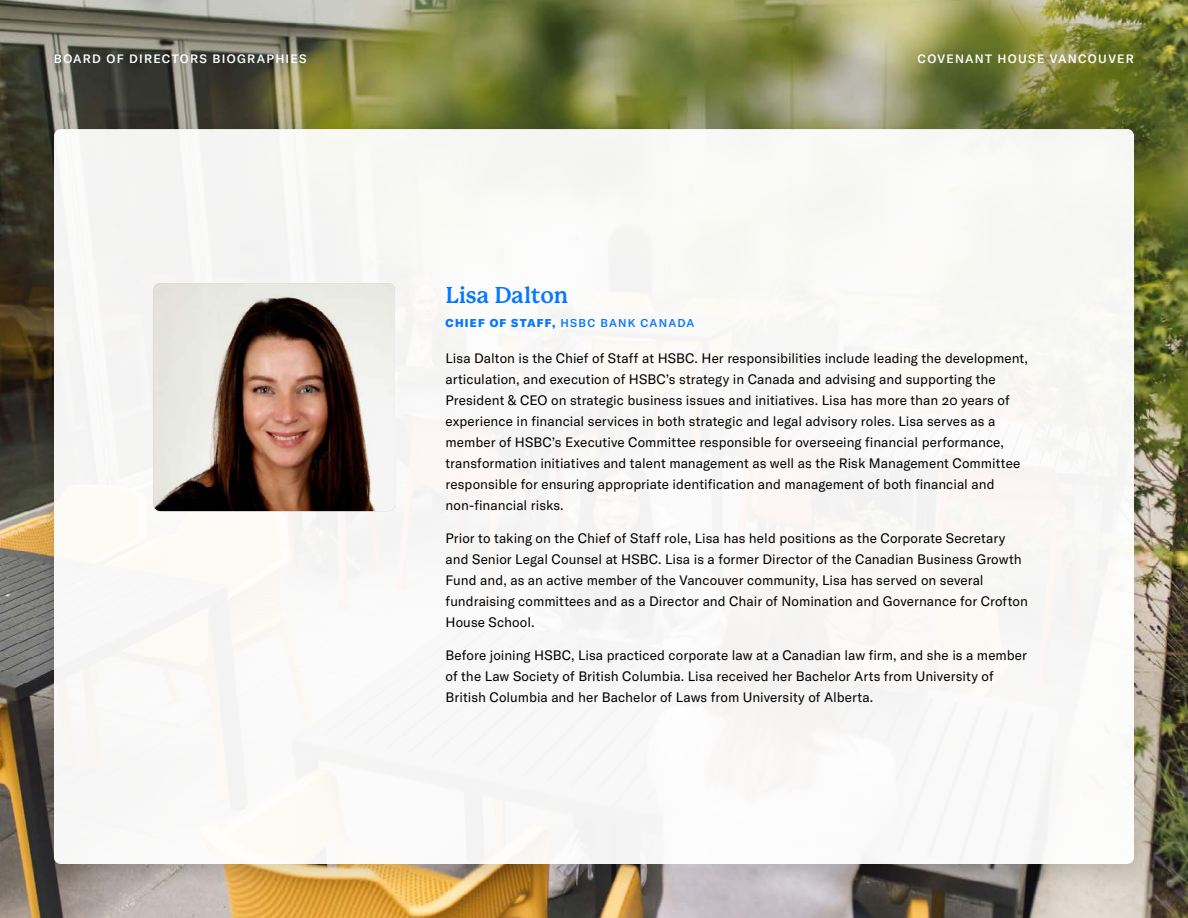
<style>
.page{position:relative;width:1188px;height:918px;background:#fff}
.page>*{position:absolute;margin:0;border:0;box-sizing:border-box;transform-origin:0 0}
.t1{font:700 22.5px "P22 Mackinac Pro";letter-spacing:-.005em;color:#0677ff}
.t2{font:13.5px/21px "GT America";letter-spacing:.005em;color:#000}
.t3{font:500 12px "GT America";letter-spacing:.105em;color:#fff}
.t4{font:500 11.25px "GT America";letter-spacing:.105em;color:#0677ff}
.s1{font-weight:900}
</style>
<div class="page">
<img style="left:0;top:0;width:1188px;height:918px">
<div style="left:32px;top:113px;width:1124px;height:780px;background:#000;opacity:.15"></div>
<div style="left:54px;top:129px;width:1080px;height:735px;background:#f9f8f6;border-radius:7px"></div>
<img style="left:154px;top:283px;width:241px;height:228px">
<p class="t3" style="left:54px;top:51px;width:254px">BOARD OF DIRECTORS BIOGRAPHIES</p>
<p class="t3" style="left:918px;top:51px;width:218px">COVENANT HOUSE VANCOUVER</p>
<h1 class="t1" style="left:446px;top:282px;width:124px">Lisa Dalton</h1>
<p class="t4" style="left:446px;top:316px;width:250px"><span class="s1">CHIEF OF STAFF,</span> HSBC BANK CANADA</p>
<p class="t2" style="left:446px;top:348px;width:584px">Lisa Dalton is the Chief of Staff at HSBC. Her responsibilities include leading the development, articulation, and execution of HSBC’s strategy in Canada and advising and supporting the President &amp; CEO on strategic business issues and initiatives. Lisa has more than 20 years of experience in financial services in both strategic and legal advisory roles. Lisa serves as a member of HSBC’s Executive Committee responsible for overseeing financial performance, transformation initiatives and talent management as well as the Risk Management Committee responsible for ensuring appropriate identification and management of both financial and non-financial risks.</p>
<p class="t2" style="left:446px;top:528px;width:584px">Prior to taking on the Chief of Staff role, Lisa has held positions as the Corporate Secretary and Senior Legal Counsel at HSBC. Lisa is a former Director of the Canadian Business Growth Fund and, as an active member of the Vancouver community, Lisa has served on several fundraising committees and as a Director and Chair of Nomination and Governance for Crofton House School.</p>
<p class="t2" style="left:446px;top:645px;width:583px">Before joining HSBC, Lisa practiced corporate law at a Canadian law firm, and she is a member of the Law Society of British Columbia. Lisa received her Bachelor Arts from University of<br>British Columbia and her Bachelor of Laws from University of Alberta.</p>
</div>
